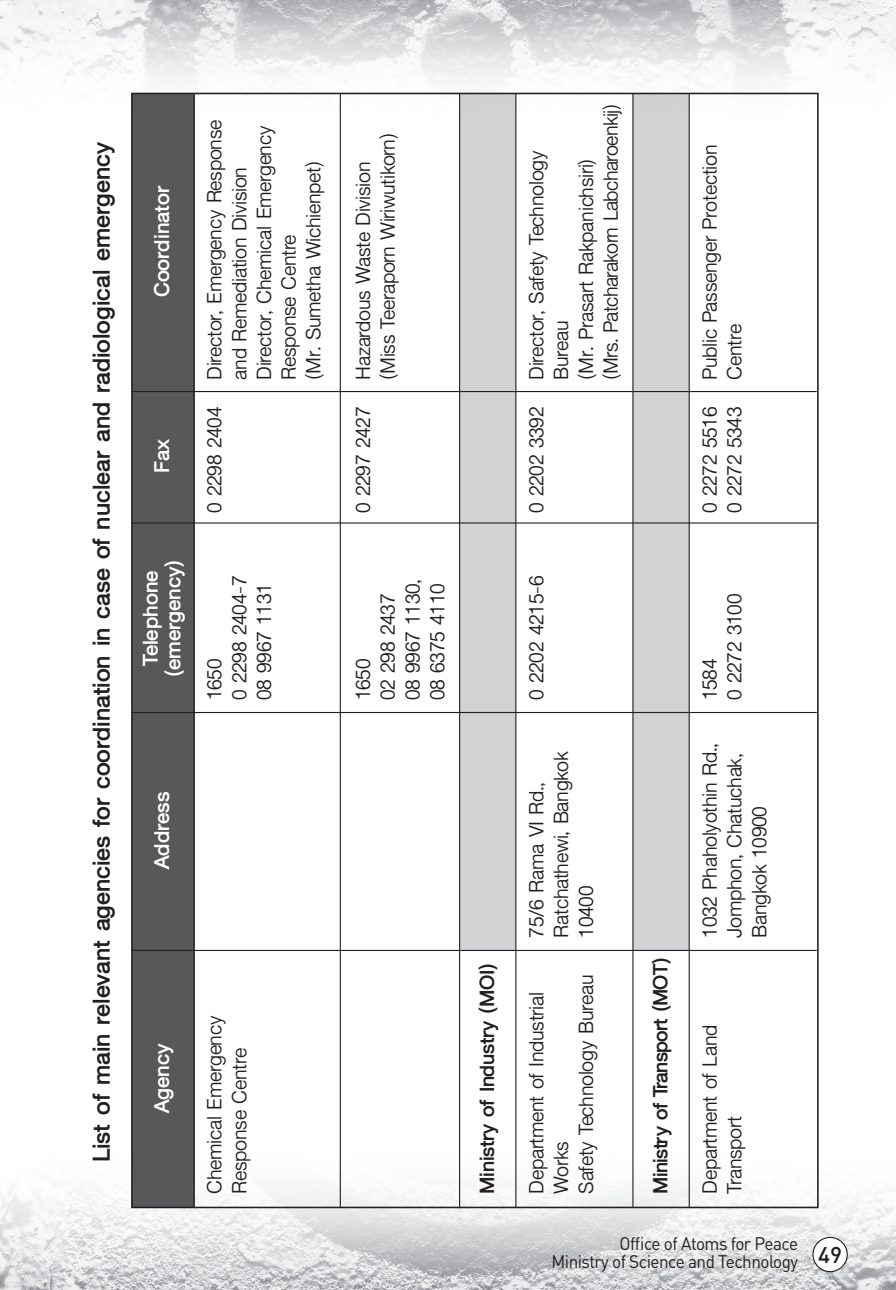
<style>
.page{position:relative;width:896px;height:1290px;background:#fff}
.page>*{position:absolute;margin:0;border:0;box-sizing:border-box;transform-origin:0 0}
.t1{font:700 36px "PSL Text New Pro";color:#231f20}
.t2{font:700 31.5px/22.5px "PSL Text New Pro";color:#fff;text-align:center}
.t3{font:30.38px/24.8px "PSL Text New Pro";letter-spacing:-.01em;color:#231f20}
.t4{font:700 30.38px "PSL Text New Pro";letter-spacing:-.01em;color:#231f20}
.t5{font:18px/18px "DIN Pro";letter-spacing:-.03em;color:#231f20;scale:.95 1}
</style>
<div class="page">
<img style="left:0;top:0;width:896px;height:430px">
<img style="left:0;top:816px;width:896px;height:474px">
<div style="left:813px;top:1237px;width:34px;height:35px;background:#fff;border-radius:50%"></div>
<div style="left:812px;top:1237px;width:35px;height:35px;border:1px solid #231f20;border-radius:50%"></div>
<div style="left:460px;top:430px;width:55px;height:386px;background:#d1d2d4"></div>
<div style="left:460px;top:96px;width:55px;height:334px;background:#d1d2d4"></div>
<div style="left:460px;top:816px;width:55px;height:134px;background:#d1d2d4"></div>
<div style="left:633px;top:430px;width:56px;height:386px;background:#d1d2d4"></div>
<div style="left:633px;top:96px;width:55px;height:334px;background:#d1d2d4"></div>
<div style="left:633px;top:816px;width:55px;height:134px;background:#d1d2d4"></div>
<div style="left:132px;top:93px;width:63px;height:1114px;background:#57585a"></div>
<hr style="left:132px;top:950px;width:684px;height:1px;background:#231f20">
<hr style="left:132px;top:712px;width:684px;height:1px;background:#231f20">
<hr style="left:132px;top:522px;width:684px;height:2px;background:#231f20">
<hr style="left:132px;top:391px;width:684px;height:1px;background:#231f20">
<hr style="left:340px;top:94px;width:1px;height:1113px;background:#231f20">
<hr style="left:459px;top:94px;width:1px;height:1113px;background:#231f20">
<hr style="left:632px;top:94px;width:1px;height:1113px;background:#231f20">
<hr style="left:515px;top:94px;width:1px;height:1113px;background:#231f20">
<hr style="left:688px;top:94px;width:1px;height:1113px;background:#231f20">
<hr style="left:193px;top:94px;width:1px;height:1113px;background:#231f20">
<p class="t1" style="left:76px;top:1162px;width:1021px;rotate:-90deg">List of main relevant agencies for coordination in case of nuclear and radiological emergency</p>
<p class="t2" style="left:147px;top:297px;width:113px;rotate:-90deg">Coordinator</p>
<p class="t2" style="left:147px;top:473px;width:36px;rotate:-90deg">Fax</p>
<p class="t2" style="left:136px;top:677px;width:119px;rotate:-90deg">Telephone (emergency)</p>
<p class="t2" style="left:147px;top:869px;width:79px;rotate:-90deg">Address</p>
<p class="t2" style="left:147px;top:1113px;width:71px;rotate:-90deg">Agency</p>
<p class="t3" style="left:199px;top:380px;width:261px;rotate:-90deg">Director, Emergency Response and Remediation Division<br>Director, Chemical Emergency<br>Response Centre<br>(Mr. Sumetha Wichienpet)</p>
<p class="t3" style="left:347px;top:380px;width:248px;rotate:-90deg">Hazardous Waste Division (Miss Teeraporn Wiriwutikorn)</p>
<p class="t3" style="left:520px;top:380px;width:277px;rotate:-90deg">Director, Safety Technology<br>Bureau<br>(Mr. Prasart Rakpanichsiri)<br>(Mrs. Patcharakorn Labcharoenkij)</p>
<p class="t3" style="left:694px;top:380px;width:236px;rotate:-90deg">Public Passenger Protection<br>Centre</p>
<p class="t3" style="left:199px;top:513px;width:108px;rotate:-90deg">0 2298 2404</p>
<p class="t3" style="left:347px;top:513px;width:108px;rotate:-90deg">0 2297 2427</p>
<p class="t3" style="left:520px;top:513px;width:108px;rotate:-90deg">0 2202 3392</p>
<p class="t3" style="left:694px;top:513px;width:108px;rotate:-90deg">0 2272 5516<br>0 2272 5343</p>
<p class="t3" style="left:199px;top:700px;width:126px;rotate:-90deg">1650<br>0 2298 2404-7<br>08 9967 1131</p>
<p class="t3" style="left:347px;top:700px;width:123px;rotate:-90deg">1650<br>02 298 2437<br>08 9967 1130,<br>08 6375 4110</p>
<p class="t3" style="left:520px;top:700px;width:126px;rotate:-90deg">0 2202 4215-6</p>
<p class="t3" style="left:694px;top:700px;width:108px;rotate:-90deg">1584<br>0 2272 3100</p>
<p class="t3" style="left:199px;top:1194px;width:179px;rotate:-90deg">Chemical Emergency<br>Response Centre</p>
<p class="t3" style="left:520px;top:938px;width:188px;rotate:-90deg">75/6 Rama VI Rd.,<br>Ratchathewi, Bangkok<br>10400</p>
<p class="t3" style="left:694px;top:938px;width:196px;rotate:-90deg">1032 Phaholyothin Rd.,<br>Jomphon, Chatuchak,<br>Bangkok 10900</p>
<p class="t4" style="left:466px;top:1194px;width:232px;rotate:-90deg">Ministry of Industry (MOI)</p>
<p class="t3" style="left:520px;top:1194px;width:220px;rotate:-90deg">Department of Industrial<br>Works<br>Safety Technology Bureau</p>
<p class="t4" style="left:639px;top:1194px;width:237px;rotate:-90deg">Ministry of Transport (MOT)</p>
<p class="t3" style="left:694px;top:1194px;width:170px;rotate:-90deg">Department of Land<br>Transport</p>
<p class="t5" style="left:551px;top:1236px;width:307px;text-indent:68px">Office of Atoms for Peace<br>Ministry of Science and Technology <sup>49</sup></p>
</div>
